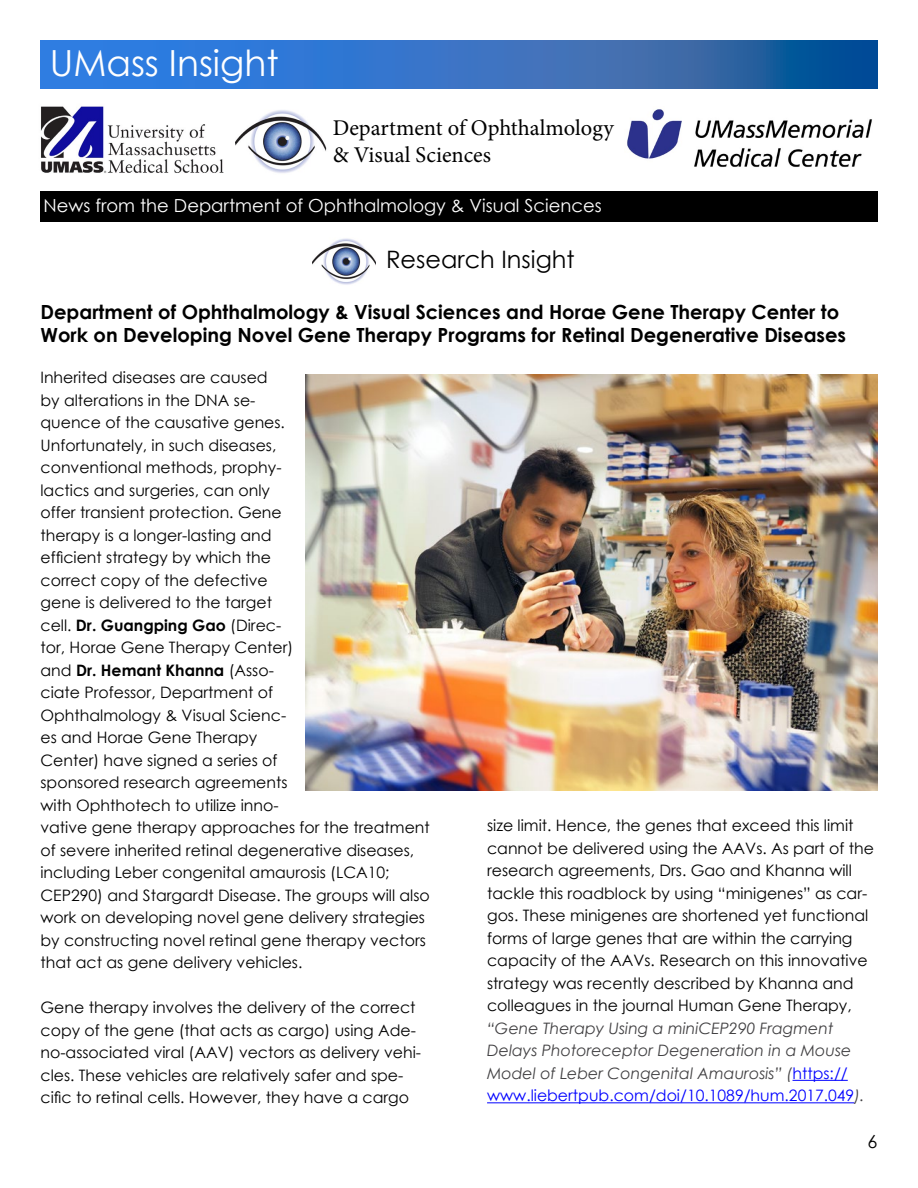
<style>
.page{position:relative;width:918px;height:1188px;background:#fff}
.page>*{position:absolute;margin:0;border:0;box-sizing:border-box;transform-origin:0 0}
.t1{font:36px "Century Gothic";color:#fff}
.t2{font:24px "Century Gothic";color:#000}
.t3{font:22.5px/27px "Minion Pro";color:#000}
.t4{font:700 19.5px/22.5px "Century Gothic";color:#000}
.t5{font:18px "Century Gothic";color:#fff}
.t6{font:18px "Century Gothic";color:#000}
.t7{font:15.75px/22.5px "Century Gothic";color:#000}
.t8{font:italic 15.75px/22.5px "Century Gothic";color:#414042}
.s1{font-weight:700}
.s2{font-style:normal;color:#00f}
</style>
<div class="page">
<svg style="left:40px;top:40px;width:838px;height:48px;background:#2e6fc1"></svg>
<img style="left:236px;top:110px;width:91px;height:63px">
<img style="left:40px;top:106px;width:184px;height:67px">
<div style="left:40px;top:191px;width:838px;height:30px;background:#000"></div>
<img style="left:627px;top:109px;width:245px;height:58px">
<img style="left:312px;top:238px;width:63px;height:47px">
<img style="left:305px;top:374px;width:573px;height:416px">
<hr style="left:793px;top:1080px;width:55px;height:1px;background:#00f">
<hr style="left:487px;top:1102px;width:367px;height:1px;background:#00f">
<h1 class="t1" style="left:50px;top:38px;width:230px">UMass Insight</h1>
<h3 class="t3" style="left:333px;top:115px;width:283px">Department of Ophthalmology &amp; Visual Sciences</h3>
<p class="t5" style="left:43px;top:193px;width:560px">News from the Department of Ophthalmology &amp; Visual Sciences</p>
<h2 class="t2" style="left:386px;top:243px;width:190px">Research Insight</h2>
<p class="t4" style="left:40px;top:300px;width:807px">Department of Ophthalmology &amp; Visual Sciences and Horae Gene Therapy Center to<br>Work on Developing Novel Gene Therapy Programs for Retinal Degenerative Diseases</p>
<p class="t7" style="left:40px;top:366px;width:391px">Inherited diseases are caused<br>by alterations in the DNA se-<br>quence of the causative genes.<br>Unfortunately, in such diseases,<br>conventional methods, prophy-<br>lactics and surgeries, can only<br>offer transient protection. Gene<br>therapy is a longer-lasting and<br>efficient strategy by which the<br>correct copy of the defective<br>gene is delivered to the target<br>cell. <span class="s1">Dr. Guangping Gao</span> (Direc-<br>tor, Horae Gene Therapy Center)<br>and <span class="s1">Dr. Hemant Khanna</span> (Asso-<br>ciate Professor, Department of<br>Ophthalmology &amp; Visual Scienc-<br>es and Horae Gene Therapy<br>Center) have signed a series of<br>sponsored research agreements<br>with Ophthotech to utilize inno-<br>vative gene therapy approaches for the treatment of severe inherited retinal degenerative diseases, including Leber congenital amaurosis (LCA10; CEP290) and Stargardt Disease. The groups will also work on developing novel gene delivery strategies by constructing novel retinal gene therapy vectors that act as gene delivery vehicles.</p>
<p class="t7" style="left:40px;top:996px;width:382px">Gene therapy involves the delivery of the correct copy of the gene (that acts as cargo) using Ade&shy;no-associated viral (AAV) vectors as delivery vehi&shy;cles. These vehicles are relatively safer and spe&shy;cific to retinal cells. However, they have a cargo</p>
<p class="t7" style="left:487px;top:814px;width:388px">size limit. Hence, the genes that exceed this limit cannot be delivered using the AAVs. As part of the research agreements, Drs. Gao and Khanna will tackle this roadblock by using “minigenes” as car&shy;gos. These minigenes are shortened yet functional forms of large genes that are within the carrying capacity of the AAVs. Research on this innovative strategy was recently described by Khanna and colleagues in the journal Human Gene Therapy,</p>
<p class="t8" style="left:487px;top:1017px;width:379px">“Gene Therapy Using a miniCEP290 Fragment Delays Photoreceptor Degeneration in a Mouse Model of Leber Congenital Amaurosis” (<span class="s2">https:// www.liebertpub.com/doi/10.1089/hum.2017.049</span>).</p>
<p class="t6" style="left:868px;top:1129px;width:11px">6</p>
</div>
